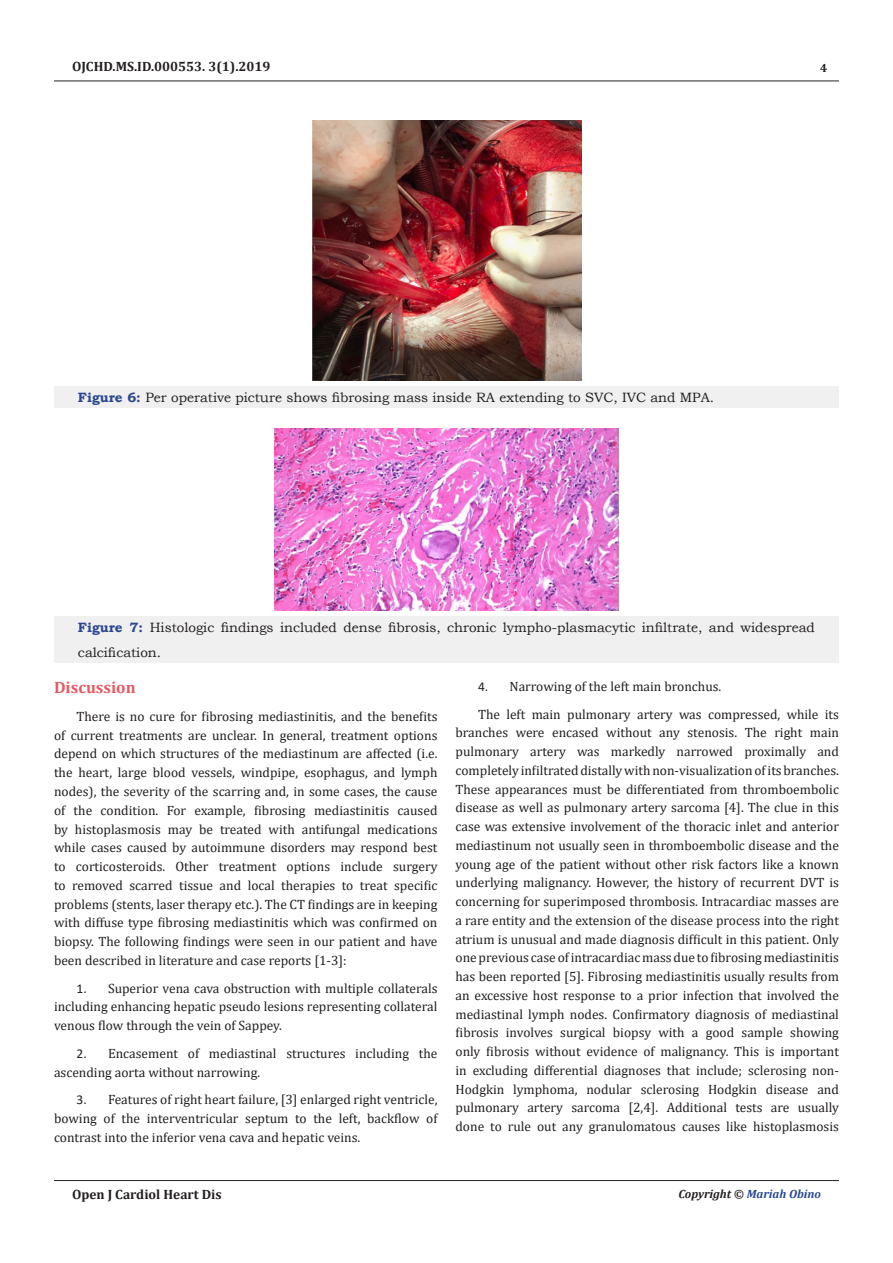
<style>
.page{position:relative;width:893px;height:1263px;background:#fff}
.page>*{position:absolute;margin:0;border:0;box-sizing:border-box;transform-origin:0 0}
.t1{font:700 16.5px "Cambria";color:#e65960}
.t2{font:13.5px/18.8px "Cambria";color:#231f20;text-align:justify}
.t3{font:13.5px/25.2px "Bookman Old Style";color:#231f20}
.t4{font:700 13.5px "Cambria";color:#231f20}
.t5{font:italic 700 12px "Cambria";color:#2a4791}
.t6{font:700 12px "Cambria";color:#231f20}
.s1{font-weight:700;color:#2a4791}
.s2{font-family:"Calibri"}
.s3{color:#231f20}
</style>
<div class="page">
<hr style="left:54px;top:81px;width:785px;height:1px;background:#231f20">
<hr style="left:54px;top:1180px;width:785px;height:1px;background:#231f20">
<div style="left:54px;top:386px;width:785px;height:22px;background:#f0f0f0"></div>
<img style="left:312px;top:121px;width:270px;height:259px">
<div style="left:54px;top:616px;width:785px;height:47px;background:#f0f0f0"></div>
<img style="left:275px;top:429px;width:343px;height:181px">
<p class="t4" style="left:72px;top:56px;width:200px">OJCHD.MS.ID.000553. 3(1).2019</p>
<p class="t6" style="left:820px;top:60px;width:9px">4</p>
<p class="t3" style="left:78px;top:385px;width:638px"><span class="s1">Figure 6:</span> Per operative picture shows fibrosing mass inside RA extending to SVC, IVC and MPA.</p>
<p class="t3" style="left:78px;top:615px;width:738px"><span class="s1">Figure 7:</span> Histologic findings included dense fibrosis, chronic lympho-plasmacytic infiltrate, and widespread calcification.</p>
<p class="t1" style="left:54px;top:676px;width:83px">Discussion</p>
<p class="t2" style="left:54px;top:707px;width:385px;text-indent:22px">There is no cure for fibrosing mediastinitis, and the benefits of current treatments are unclear. In general, treatment options depend on which structures of the mediastinum are affected (i.e. the heart, large blood vessels, windpipe, esophagus, and lymph nodes), the severity of the scarring and, in some cases, the cause of the condition. For example, fibrosing mediastinitis caused by histoplasmosis may be treated with antifungal medications while cases caused by autoimmune disorders may respond best to corticosteroids. Other treatment options include surgery to removed scarred tissue and local therapies to treat specific problems (stents, laser therapy etc.). The CT findings are in keeping with diffuse type fibrosing mediastinitis which was confirmed on biopsy. The following findings were seen in our patient and have been described in literature and case reports [1-3]:</p>
<p class="t2" style="left:54px;top:978px;width:385px;text-indent:22px"><span class="s2">1.</span> Superior vena cava obstruction with multiple collaterals including enhancing hepatic pseudo lesions representing collateral venous flow through the vein of Sappey.</p>
<p class="t2" style="left:54px;top:1044px;width:385px;text-indent:22px"><span class="s2">2.</span> Encasement of mediastinal structures including the ascending aorta without narrowing.</p>
<p class="t2" style="left:54px;top:1090px;width:385px;text-indent:22px"><span class="s2">3.</span> Features of right heart failure, [3] enlarged right ventricle, bowing of the interventricular septum to the left, backflow of contrast into the inferior vena cava and hepatic veins.</p>
<p class="t2" style="left:478px;top:677px;width:245px"><span class="s2">4.</span> Narrowing of the left main bronchus.</p>
<p class="t2" style="left:455px;top:705px;width:385px;text-indent:22px">The left main pulmonary artery was compressed, while its branches were encased without any stenosis. The right main pulmonary artery was markedly narrowed proximally and completely infiltrated distally with non-visualization of its branches.<br>These appearances must be differentiated from thromboembolic disease as well as pulmonary artery sarcoma [4]. The clue in this case was extensive involvement of the thoracic inlet and anterior mediastinum not usually seen in thromboembolic disease and the young age of the patient without other risk factors like a known underlying malignancy. However, the history of recurrent DVT is concerning for superimposed thrombosis. Intracardiac masses are a rare entity and the extension of the disease process into the right atrium is unusual and made diagnosis difficult in this patient. Only one previous case of intracardiac mass due to fibrosing mediastinitis has been reported [5]. Fibrosing mediastinitis usually results from an excessive host response to a prior infection that involved the mediastinal lymph nodes. Confirmatory diagnosis of mediastinal fibrosis involves surgical biopsy with a good sample showing only fibrosis without evidence of malignancy. This is important in excluding differential diagnoses that include; sclerosing non-Hodgkin lymphoma, nodular sclerosing Hodgkin disease and pulmonary artery sarcoma [2,4]. Additional tests are usually done to rule out any granulomatous causes like histoplasmosis</p>
<p class="t4" style="left:72px;top:1185px;width:151px">Open J Cardiol Heart Dis</p>
<p class="t5" style="left:678px;top:1185px;width:144px"><span class="s3">Copyright ©</span> Mariah Obino</p>
</div>
